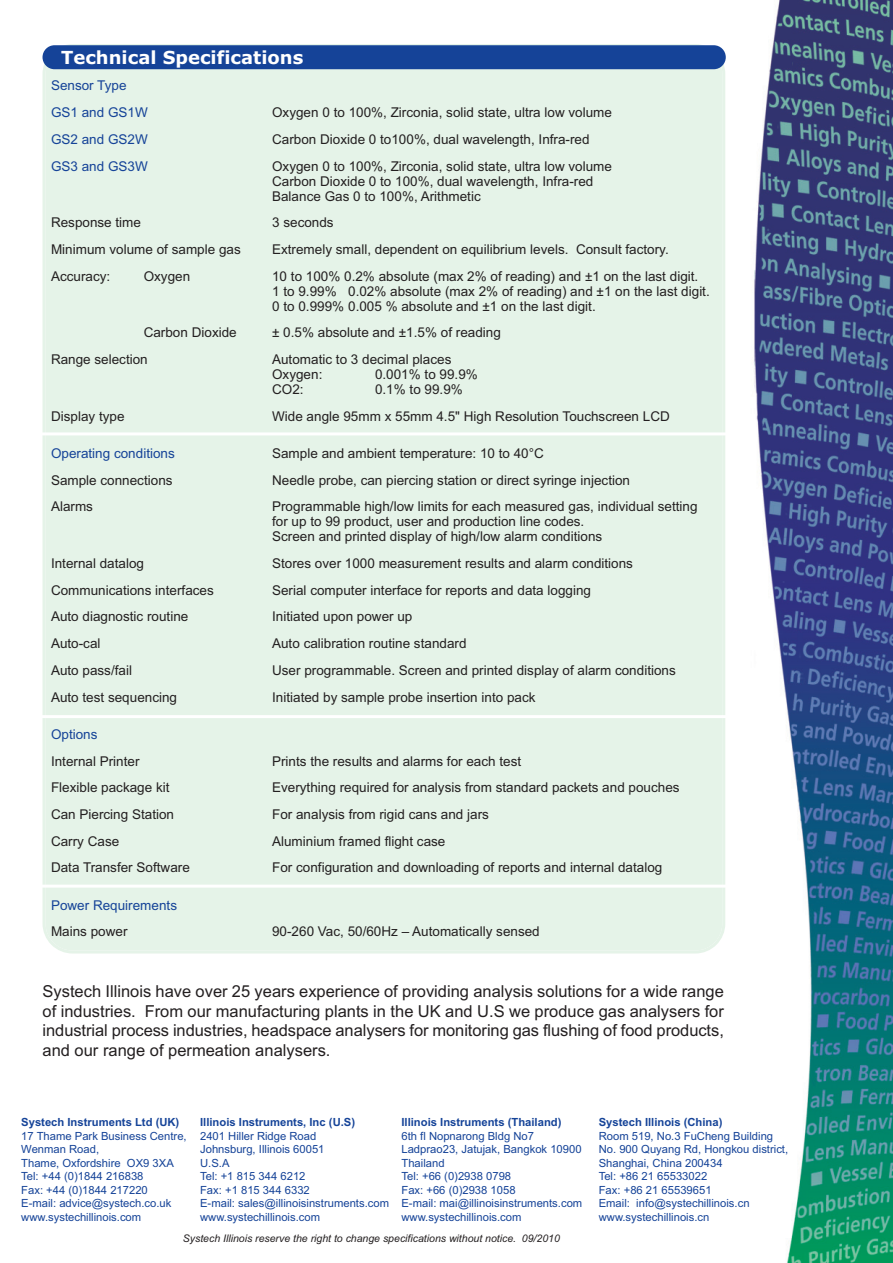
<style>
.page{position:relative;width:893px;height:1263px;background:#fff}
.page>*{position:absolute;margin:0;border:0;box-sizing:border-box;transform-origin:0 0}
.t1{font:700 18px "Verdana";color:#fff}
.t2{font:16.5px/19.8px "Arial";color:#231f20;text-align:justify}
.t3{font:13.5px/15px "Arial";color:#231f20}
.t4{font:13.5px/26.7px "Arial";color:#154398}
.t5{font:11.25px/13.6px "Arial";color:#154398}
.t6{font:700 11.25px "Arial";color:#154398}
.t7{font:italic 10.5px "Arial";color:#231f20}
</style>
<div class="page">
<div style="left:46px;top:47px;width:676px;height:903px;background:#e5f3e8;border-radius:27px"></div>
<img style="left:754px;top:0;width:139px;height:1263px">
<hr style="left:34px;top:715px;width:702px;height:3px;background:#fff">
<hr style="left:34px;top:885px;width:700px;height:3px;background:#fff">
<div style="left:43px;top:45px;width:683px;height:24px;background:#154398;border-radius:12px"></div>
<hr style="left:34px;top:432px;width:702px;height:3px;background:#fff">
<h1 class="t1" style="left:61px;top:47px;width:244px">Technical Specifications</h1>
<p class="t4" style="left:51px;top:72px;width:98px">Sensor Type<br>GS1 and GS1W</p>
<p class="t3" style="left:272px;top:105px;width:341px">Oxygen 0 to 100%, Zirconia, solid state, ultra low volume</p>
<p class="t4" style="left:51px;top:126px;width:98px">GS2 and GS2W</p>
<p class="t3" style="left:272px;top:132px;width:319px">Carbon Dioxide 0 to100%, dual wavelength, Infra-red</p>
<p class="t4" style="left:51px;top:152px;width:98px">GS3 and GS3W</p>
<p class="t3" style="left:272px;top:158px;width:341px">Oxygen 0 to 100%, Zirconia, solid state, ultra low volume<br>Carbon Dioxide 0 to 100%, dual wavelength, Infra-red<br>Balance Gas 0 to 100%, Arithmetic</p>
<p class="t3" style="left:51px;top:215px;width:92px">Response time</p>
<p class="t3" style="left:272px;top:215px;width:63px">3 seconds</p>
<p class="t3" style="left:51px;top:242px;width:191px">Minimum volume of sample gas</p>
<p class="t3" style="left:272px;top:242px;width:398px">Extremely small, dependent on equilibrium levels. Consult factory.</p>
<p class="t3" style="left:51px;top:268px;width:61px">Accuracy:</p>
<p class="t3" style="left:144px;top:268px;width:48px">Oxygen</p>
<p class="t3" style="left:272px;top:268px;width:439px">10 to 100% 0.2% absolute (max 2% of reading) and ±1 on the last digit.<br>1 to 9.99% 0.02% absolute (max 2% of reading) and ±1 on the last digit.<br>0 to 0.999% 0.005 % absolute and ±1 on the last digit.</p>
<p class="t3" style="left:144px;top:325px;width:95px">Carbon Dioxide</p>
<p class="t3" style="left:272px;top:325px;width:230px">± 0.5% absolute and ±1.5% of reading</p>
<p class="t3" style="left:51px;top:352px;width:98px">Range selection</p>
<p class="t3" style="left:272px;top:352px;width:181px">Automatic to 3 decimal places<br>Oxygen:</p>
<p class="t3" style="left:375px;top:367px;width:104px">0.001% to 99.9%</p>
<p class="t3" style="left:272px;top:382px;width:33px">CO2:</p>
<p class="t3" style="left:375px;top:382px;width:89px">0.1% to 99.9%</p>
<p class="t3" style="left:51px;top:409px;width:75px">Display type</p>
<p class="t3" style="left:272px;top:409px;width:399px">Wide angle 95mm x 55mm 4.5" High Resolution Touchscreen LCD</p>
<p class="t4" style="left:51px;top:440px;width:125px">Operating conditions</p>
<p class="t3" style="left:272px;top:446px;width:273px">Sample and ambient temperature: 10 to 40°C</p>
<p class="t3" style="left:51px;top:472px;width:123px">Sample connections</p>
<p class="t3" style="left:272px;top:472px;width:359px">Needle probe, can piercing station or direct syringe injection</p>
<p class="t3" style="left:51px;top:499px;width:43px">Alarms</p>
<p class="t3" style="left:272px;top:499px;width:427px">Programmable high/low limits for each measured gas, individual setting for up to 99 product, user and production line codes.<br>Screen and printed display of high/low alarm conditions</p>
<p class="t3" style="left:51px;top:556px;width:95px">Internal datalog</p>
<p class="t3" style="left:272px;top:556px;width:362px">Stores over 1000 measurement results and alarm conditions</p>
<p class="t3" style="left:51px;top:583px;width:164px">Communications interfaces</p>
<p class="t3" style="left:272px;top:583px;width:320px">Serial computer interface for reports and data logging</p>
<p class="t3" style="left:51px;top:609px;width:139px">Auto diagnostic routine</p>
<p class="t3" style="left:272px;top:609px;width:142px">Initiated upon power up</p>
<p class="t3" style="left:51px;top:636px;width:51px">Auto-cal</p>
<p class="t3" style="left:272px;top:636px;width:196px">Auto calibration routine standard</p>
<p class="t3" style="left:51px;top:663px;width:83px">Auto pass/fail</p>
<p class="t3" style="left:272px;top:663px;width:405px">User programmable. Screen and printed display of alarm conditions</p>
<p class="t3" style="left:51px;top:689px;width:128px">Auto test sequencing</p>
<p class="t3" style="left:272px;top:689px;width:265px">Initiated by sample probe insertion into pack</p>
<p class="t4" style="left:51px;top:721px;width:48px">Options</p>
<p class="t3" style="left:51px;top:753px;width:90px">Internal Printer</p>
<p class="t3" style="left:272px;top:753px;width:251px">Prints the results and alarms for each test</p>
<p class="t3" style="left:51px;top:780px;width:120px">Flexible package kit</p>
<p class="t3" style="left:272px;top:780px;width:409px">Everything required for analysis from standard packets and pouches</p>
<p class="t3" style="left:51px;top:807px;width:125px">Can Piercing Station</p>
<p class="t3" style="left:272px;top:807px;width:218px">For analysis from rigid cans and jars</p>
<p class="t3" style="left:51px;top:833px;width:70px">Carry Case</p>
<p class="t3" style="left:272px;top:833px;width:175px">Aluminium framed flight case</p>
<p class="t3" style="left:51px;top:860px;width:140px">Data Transfer Software</p>
<p class="t3" style="left:272px;top:860px;width:392px">For configuration and downloading of reports and internal datalog</p>
<p class="t4" style="left:51px;top:891px;width:128px">Power Requirements</p>
<p class="t3" style="left:51px;top:924px;width:78px">Mains power</p>
<p class="t3" style="left:272px;top:924px;width:269px">90-260 Vac, 50/60Hz – Automatically sensed</p>
<p class="t2" style="left:43px;top:981px;width:683px">Systech Illinois have over 25 years experience of providing analysis solutions for a wide range of industries. From our manufacturing plants in the UK and U.S we produce gas analysers for industrial process industries, headspace analysers for monitoring gas flushing of food products, and our range of permeation analysers.</p>
<p class="t6" style="left:21px;top:1116px;width:160px">Systech Instruments Ltd (UK)</p>
<p class="t5" style="left:21px;top:1129px;width:167px">17 Thame Park Business Centre,<br>Wenman Road,<br>Thame, Oxfordshire OX9 3XA<br>Tel: +44 (0)1844 216838<br>Fax: +44 (0)1844 217220<br>E-mail: advice@systech.co.uk www.systechillinois.com</p>
<p class="t6" style="left:200px;top:1116px;width:157px">Illinois Instruments, Inc (U.S)</p>
<p class="t5" style="left:200px;top:1129px;width:190px">2401 Hiller Ridge Road<br>Johnsburg, Illinois 60051<br>U.S.A<br>Tel: +1 815 344 6212<br>Fax: +1 815 344 6332<br>E-mail: sales@illinoisinstruments.com www.systechillinois.com</p>
<p class="t6" style="left:401px;top:1116px;width:162px">Illinois Instruments (Thailand)</p>
<p class="t5" style="left:401px;top:1129px;width:182px">6th fl Nopnarong Bldg No7<br>Ladprao23, Jatujak, Bangkok 10900<br>Thailand<br>Tel: +66 (0)2938 0798<br>Fax: +66 (0)2938 1058<br>E-mail: mai@illinoisinstruments.com www.systechillinois.com</p>
<p class="t7" style="left:183px;top:1232px;width:379px">Systech Illinois reserve the right to change specifications without notice. 09/2010</p>
<p class="t6" style="left:599px;top:1116px;width:125px">Systech Illinois (China)</p>
<p class="t5" style="left:599px;top:1129px;width:191px">Room 519, No.3 FuCheng Building<br>No. 900 Quyang Rd, Hongkou district,<br>Shanghai, China 200434<br>Tel: +86 21 65533022<br>Fax: +86 21 65539651<br>Email: info@systechillinois.cn www.systechillinois.cn</p>
</div>
